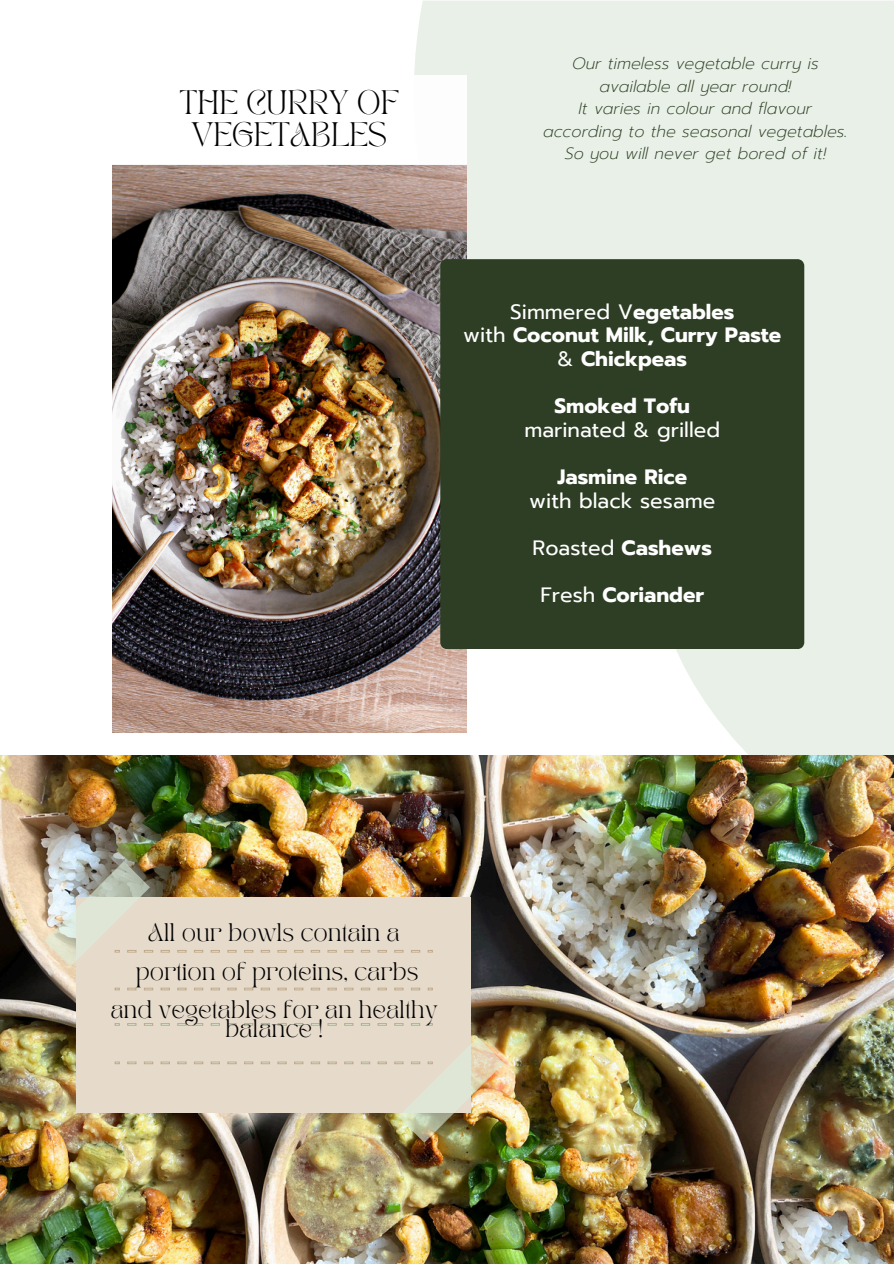
<style>
.page{position:relative;width:894px;height:1264px;background:#fff}
.page>*{position:absolute;margin:0;border:0;box-sizing:border-box;transform-origin:0 0}
.t1{font:23.7px/32.7px "TAN PEARL Regular";color:#000;text-align:center}
.t2{font:700 20.7px/23.7px "Prompt";color:#fff;text-align:center}
.t3{font:20.7px/23.7px "Prompt";color:#fff;text-align:center}
.t4{font:17.7px/19.2px "TAN PEARL Regular";color:#000;text-align:center}
.t5{font:italic 200 16.2px/22.5px "Prompt";color:#2e3e24;text-align:center}
.s1{font-weight:400}
.s2{font-weight:700}
</style>
<div class="page">
<svg style="left:413px;top:1px;width:480px;height:754px;fill:#e8f0e7"></svg>
<img style="left:112px;top:164px;width:354px;height:568px">
<div style="left:112px;top:75px;width:355px;height:89px;background:#fff"></div>
<div style="left:440px;top:259px;width:364px;height:389px;background:#2e3e24"></div>
<img style="left:0;top:755px;width:893px;height:508px">
<img style="left:44px;top:861px;width:459px;height:281px">
<svg style="left:411px;top:950px;width:9px;height:2px"></svg>
<svg style="left:394px;top:950px;width:9px;height:2px"></svg>
<svg style="left:378px;top:950px;width:8px;height:2px"></svg>
<svg style="left:361px;top:950px;width:8px;height:2px"></svg>
<svg style="left:344px;top:950px;width:9px;height:2px"></svg>
<svg style="left:328px;top:950px;width:8px;height:2px"></svg>
<svg style="left:311px;top:950px;width:8px;height:2px"></svg>
<svg style="left:294px;top:950px;width:9px;height:2px"></svg>
<svg style="left:278px;top:950px;width:8px;height:2px"></svg>
<svg style="left:261px;top:950px;width:8px;height:2px"></svg>
<svg style="left:244px;top:950px;width:9px;height:2px"></svg>
<svg style="left:228px;top:950px;width:8px;height:2px"></svg>
<svg style="left:211px;top:950px;width:8px;height:2px"></svg>
<svg style="left:194px;top:950px;width:9px;height:2px"></svg>
<svg style="left:178px;top:950px;width:8px;height:2px"></svg>
<svg style="left:161px;top:950px;width:8px;height:2px"></svg>
<svg style="left:144px;top:950px;width:9px;height:2px"></svg>
<svg style="left:127px;top:950px;width:9px;height:2px"></svg>
<svg style="left:411px;top:1023px;width:9px;height:2px"></svg>
<svg style="left:394px;top:1023px;width:9px;height:2px"></svg>
<svg style="left:378px;top:1023px;width:8px;height:2px"></svg>
<svg style="left:361px;top:1023px;width:8px;height:2px"></svg>
<svg style="left:344px;top:1023px;width:9px;height:2px"></svg>
<svg style="left:328px;top:1023px;width:8px;height:2px"></svg>
<svg style="left:311px;top:1023px;width:8px;height:2px"></svg>
<svg style="left:294px;top:1023px;width:9px;height:2px"></svg>
<svg style="left:278px;top:1023px;width:8px;height:2px"></svg>
<svg style="left:261px;top:1023px;width:8px;height:2px"></svg>
<svg style="left:244px;top:1023px;width:9px;height:2px"></svg>
<svg style="left:228px;top:1023px;width:8px;height:2px"></svg>
<svg style="left:211px;top:1023px;width:8px;height:2px"></svg>
<svg style="left:194px;top:1023px;width:9px;height:2px"></svg>
<svg style="left:178px;top:1023px;width:8px;height:2px"></svg>
<svg style="left:161px;top:1023px;width:8px;height:2px"></svg>
<svg style="left:144px;top:1023px;width:9px;height:2px"></svg>
<svg style="left:127px;top:1023px;width:9px;height:2px"></svg>
<svg style="left:411px;top:1061px;width:9px;height:2px"></svg>
<svg style="left:394px;top:1061px;width:9px;height:2px"></svg>
<svg style="left:378px;top:1061px;width:8px;height:2px"></svg>
<svg style="left:361px;top:1061px;width:8px;height:2px"></svg>
<svg style="left:344px;top:1061px;width:9px;height:2px"></svg>
<svg style="left:328px;top:1061px;width:8px;height:2px"></svg>
<svg style="left:311px;top:1061px;width:8px;height:2px"></svg>
<svg style="left:294px;top:1061px;width:9px;height:2px"></svg>
<svg style="left:278px;top:1061px;width:8px;height:2px"></svg>
<svg style="left:261px;top:1061px;width:8px;height:2px"></svg>
<svg style="left:244px;top:1061px;width:9px;height:2px"></svg>
<svg style="left:228px;top:1061px;width:8px;height:2px"></svg>
<svg style="left:211px;top:1061px;width:8px;height:2px"></svg>
<svg style="left:194px;top:1061px;width:9px;height:2px"></svg>
<svg style="left:178px;top:1061px;width:8px;height:2px"></svg>
<svg style="left:161px;top:1061px;width:8px;height:2px"></svg>
<svg style="left:144px;top:1061px;width:9px;height:2px"></svg>
<svg style="left:127px;top:1061px;width:9px;height:2px"></svg>
<p class="t1" style="left:179px;top:88px;width:221px">THE CURRY OF<br>VEGETABLES</p>
<p class="t5" style="left:572px;top:52px;width:248px">Our timeless vegetable curry is available all year round!</p>
<p class="t5" style="left:543px;top:97px;width:306px">It varies in colour and flavour according to the seasonal vegetables.</p>
<p class="t5" style="left:564px;top:142px;width:262px">So you will never get bored of it!</p>
<p class="t2" style="left:463px;top:300px;width:319px"><span class="s1">Simmered V</span>egetables<br><span class="s1">with</span> Coconut Milk, Curry Paste <span class="s1">&amp;</span> Chickpeas</p>
<p class="t3" style="left:524px;top:394px;width:197px"><span class="s2">Smoked Tofu </span>marinated &amp; grilled</p>
<h2 class="t3" style="left:529px;top:465px;width:187px"><span class="s2">Jasmine Rice<br></span>with black sesame</h2>
<h2 class="t3" style="left:532px;top:536px;width:181px">Roasted <span class="s2">Cashews</span></h2>
<h2 class="t2" style="left:540px;top:583px;width:165px"><span class="s1">Fresh</span> Coriander</h2>
<h2 class="t4" style="left:148px;top:925px;width:253px">All our bowls contain a</h2>
<h2 class="t4" style="left:136px;top:963px;width:284px">portion of proteins, carbs</h2>
<h1 class="t4" style="left:110px;top:1001px;width:329px">and vegetables for an healthy balance !</h1>
</div>
